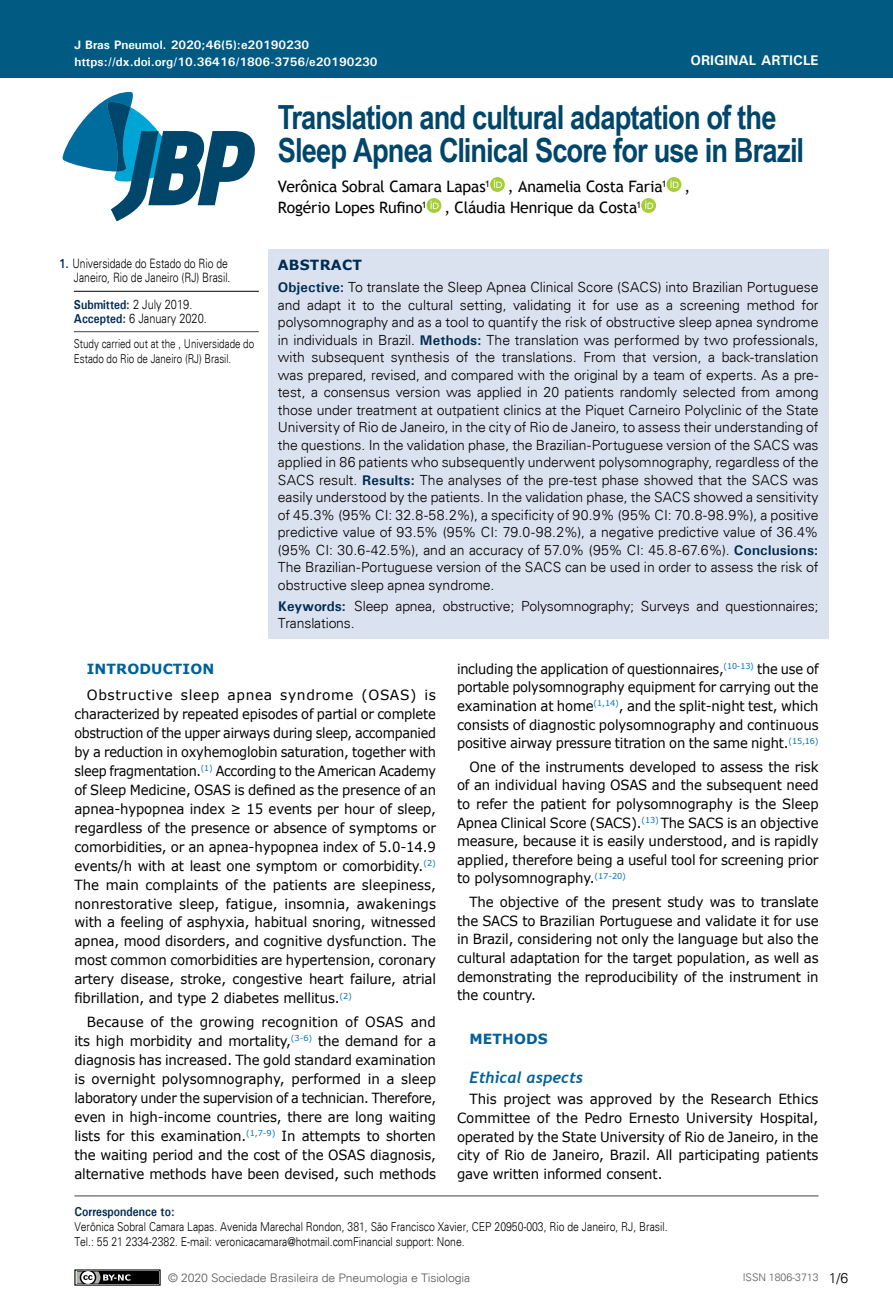
<style>
.page{position:relative;width:893px;height:1315px;background:#fff}
.page>*{position:absolute;margin:0;border:0;box-sizing:border-box;transform-origin:0 0}
.t1{font:700 33.25px/33.2px "Arial Narrow";letter-spacing:-.025em;color:#00466b}
.t2{font:15.75px/21px "Trebuchet MS";letter-spacing:-.01em;color:#000}
.t3{font:italic 700 15.75px "Trebuchet";color:#01609a}
.t4{font:300 14px/17.5px "Univers";letter-spacing:-.01em;color:#000;text-align:justify}
.t5{font:14px/18.9px "Verdana";letter-spacing:-.01em;color:#000;text-align:justify}
.t6{font:14px/18.9px "Verdana";letter-spacing:-.01em;color:#000;text-align:justify;scale:.96 1}
.t7{font:14px/18.6px "Verdana";letter-spacing:-.01em;color:#000;text-align:justify;scale:.95 1}
.t8{font:14px/18.6px "Verdana";letter-spacing:-.01em;color:#000;text-align:justify;scale:.93 1}
.t9{font:700 14px "Verdana";letter-spacing:.01em;color:#01609a}
.t10{font:700 14px "Univers";color:#fff}
.t11{font:700 14px "Verdana";letter-spacing:.015em;color:#002b51}
.t12{font:300 12.95px/14px "Univers";color:#000;text-align:right;scale:.8 1}
.t13{font:300 12.95px/14.9px "Univers";color:#000;scale:.85 1}
.t14{font:700 12.95px "Univers";color:#002b51;scale:.85 1}
.t15{font:300 12.25px/14.7px "Univers";color:#000;scale:.85 1}
.t16{font:700 12.25px "Univers";color:#fff}
.t17{font:300 12.25px/14.7px "Univers";color:#000;scale:.8 1}
.t18{font:300 11.72px "Univers";letter-spacing:-.01em;color:#58595b;scale:1.04 1}
.t19{font:300 10.5px "Univers";color:#58595b}
.s1{font-weight:700;color:#002b51}
</style>
<div class="page">
<div style="left:0;top:0;width:893px;height:78px;background:#005a82"></div>
<svg style="left:62px;top:91px;width:193px;height:130px"></svg>
<div style="left:75px;top:1270px;width:85px;height:15px;background:#000"></div>
<div style="left:74px;top:1269px;width:87px;height:16px;border:1px solid #000"></div>
<svg style="left:74px;top:1269px;width:56px;height:17px"></svg>
<div style="left:268px;top:249px;width:560px;height:389px;background:#dbe2ef"></div>
<svg style="left:490px;top:177px;width:15px;height:15px"></svg>
<div style="left:490px;top:177px;width:15px;height:15px;background:#a6ce39;border-radius:50%"></div>
<svg style="left:494px;top:180px;width:8px;height:8px"></svg>
<svg style="left:670px;top:177px;width:12px;height:15px"></svg>
<div style="left:666px;top:177px;width:15px;height:15px;background:#a6ce39;border-radius:50%"></div>
<svg style="left:670px;top:180px;width:9px;height:8px"></svg>
<svg style="left:427px;top:198px;width:15px;height:15px"></svg>
<div style="left:427px;top:198px;width:14px;height:15px;background:#a6ce39;border-radius:50%"></div>
<svg style="left:431px;top:201px;width:8px;height:8px"></svg>
<svg style="left:641px;top:198px;width:15px;height:15px"></svg>
<svg style="left:645px;top:201px;width:8px;height:8px"></svg>
<hr style="left:74px;top:1195px;width:745px;height:1px;background:#464547">
<hr style="left:74px;top:291px;width:185px;height:1px;background:#000">
<hr style="left:74px;top:331px;width:185px;height:1px;background:#464547">
<p class="t16" style="left:74px;top:37px;width:236px">J Bras Pneumol. 2020;46(5):e20190230</p>
<p class="t16" style="left:74px;top:54px;width:305px">https://dx.doi.org/10.36416/1806-3756/e20190230</p>
<p class="t10" style="left:690px;top:52px;width:130px">ORIGINAL ARTICLE</p>
<h1 class="t1" style="left:278px;top:99px;width:528px">Translation and cultural adaptation of the<br>Sleep Apnea Clinical Score for use in Brazil</h1>
<p class="t2" style="left:278px;top:176px;width:414px">Verônica Sobral Camara Lapas<sup>1</sup> , Anamelia Costa Faria<sup>1</sup> ,<br>Rogério Lopes Rufino<sup>1</sup> , Cláudia Henrique da Costa<sup>1</sup></p>
<p class="t12" style="left:59px;top:257px;width:216px"><span class="s1">1.</span> Universidade do Estado do Rio de<br>Janeiro, Rio de Janeiro (RJ) Brasil.</p>
<p class="t13" style="left:74px;top:296px;width:158px"><span class="s1">Submitted:</span> 2 July 2019.<br><span class="s1">Accepted:</span> 6 January 2020.</p>
<p class="t17" style="left:74px;top:336px;width:227px">Study carried out at the , Universidade do<br>Estado do Rio de Janeiro (RJ) Brasil.</p>
<p class="t11" style="left:278px;top:254px;width:86px">ABSTRACT</p>
<p class="t4" style="left:278px;top:278px;width:542px"><span class="s1">Objective:</span> To translate the Sleep Apnea Clinical Score (SACS) into Brazilian Portuguese and adapt it to the cultural setting, validating it for use as a screening method for polysomnography and as a tool to quantify the risk of obstructive sleep apnea syndrome in individuals in Brazil. <span class="s1">Methods:</span> The translation was performed by two professionals, with subsequent synthesis of the translations. From that version, a back-translation was prepared, revised, and compared with the original by a team of experts. As a pre&shy;test, a consensus version was applied in 20 patients randomly selected from among those under treatment at outpatient clinics at the Piquet Carneiro Polyclinic of the State University of Rio de Janeiro, in the city of Rio de Janeiro, to assess their understanding of the questions. In the validation phase, the Brazilian-Portuguese version of the SACS was applied in 86 patients who subsequently underwent polysomnography, regardless of the SACS result. <span class="s1">Results:</span> The analyses of the pre-test phase showed that the SACS was easily understood by the patients. In the validation phase, the SACS showed a sensitivity of 45.3% (95% CI: 32.8-58.2%), a specificity of 90.9% (95% CI: 70.8-98.9%), a positive predictive value of 93.5% (95% CI: 79.0-98.2%), a negative predictive value of 36.4% (95% CI: 30.6-42.5%), and an accuracy of 57.0% (95% CI: 45.8-67.6%). <span class="s1">Conclusions:<br></span>The Brazilian-Portuguese version of the SACS can be used in order to assess the risk of obstructive sleep apnea syndrome.</p>
<p class="t4" style="left:278px;top:598px;width:542px;line-height:16.8px"><span class="s1">Keywords:</span> Sleep apnea, obstructive; Polysomnography; Surveys and questionnaires;<br>Translations.</p>
<p class="t9" style="left:87px;top:658px;width:129px">INTRODUCTION</p>
<p class="t5" style="left:74px;top:686px;width:363px;text-indent:12px">Obstructive sleep apnea syndrome (OSAS) is characterized by repeated episodes of partial or complete obstruction of the upper airways during sleep, accompanied by a reduction in oxyhemoglobin saturation, together with sleep fragmentation.<sup>(1)</sup> According to the American Academy of Sleep Medicine, OSAS is defined as the presence of an apnea-hypopnea index ≥ 15 events per hour of sleep, regardless of the presence or absence of symptoms or comorbidities, or an apnea-hypopnea index of 5.0-14.9 events/h with at least one symptom or comorbidity.<sup>(2)<br></sup>The main complaints of the patients are sleepiness, nonrestorative sleep, fatigue, insomnia, awakenings with a feeling of asphyxia, habitual snoring, witnessed apnea, mood disorders, and cognitive dysfunction. The most common comorbidities are hypertension, coronary artery disease, stroke, congestive heart failure, atrial fibrillation, and type 2 diabetes mellitus.<sup>(2)</sup></p>
<p class="t6" style="left:74px;top:1012px;width:378px;text-indent:12px">Because of the growing recognition of OSAS and its high morbidity and mortality,<sup>(3-6)</sup> the demand for a diagnosis has increased. The gold standard examination is overnight polysomnography, performed in a sleep laboratory under the supervision of a technician. Therefore, even in high-income countries, there are long waiting lists for this examination.<sup>(1,7-9)</sup> In attempts to shorten the waiting period and the cost of the OSAS diagnosis, alternative methods have been devised, such methods</p>
<p class="t8" style="left:457px;top:659px;width:390px">including the application of questionnaires,<sup>(10-13)</sup> the use of portable polysomnography equipment for carrying out the examination at home<sup>(1,14)</sup>, and the split-night test, which consists of diagnostic polysomnography and continuous positive airway pressure titration on the same night.<sup>(15,16)</sup></p>
<p class="t7" style="left:457px;top:757px;width:382px;text-indent:12px">One of the instruments developed to assess the risk of an individual having OSAS and the subsequent need to refer the patient for polysomnography is the Sleep Apnea Clinical Score (SACS).<sup>(13)</sup> The SACS is an objective measure, because it is easily understood, and is rapidly applied, therefore being a useful tool for screening prior to polysomnography.<sup>(17-20)</sup></p>
<p class="t7" style="left:457px;top:893px;width:382px;text-indent:12px">The objective of the present study was to translate the SACS to Brazilian Portuguese and validate it for use in Brazil, considering not only the language but also the cultural adaptation for the target population, as well as demonstrating the reproducibility of the instrument in the country.</p>
<p class="t9" style="left:469px;top:1029px;width:80px">METHODS</p>
<p class="t3" style="left:469px;top:1068px;width:115px">Ethical aspects</p>
<p class="t6" style="left:457px;top:1090px;width:378px;text-indent:12px">This project was approved by the Research Ethics Committee of the Pedro Ernesto University Hospital, operated by the State University of Rio de Janeiro, in the city of Rio de Janeiro, Brazil. All participating patients gave written informed consent.</p>
<p class="t14" style="left:74px;top:1203px;width:119px">Correspondence to:</p>
<p class="t15" style="left:74px;top:1219px;width:699px">Verônica Sobral Camara Lapas. Avenida Marechal Rondon, 381, São Francisco Xavier, CEP 20950-003, Rio de Janeiro, RJ, Brasil.<br>Tel.: 55 21 2334-2382. E-mail: veronicacamara@hotmail.comFinancial support: None.</p>
<p class="t18" style="left:168px;top:1270px;width:292px">© 2020 Sociedade Brasileira de Pneumologia e Tisiologia</p>
<p class="t19" style="left:743px;top:1271px;width:77px">ISSN 1806-3713</p>
<p class="t4" style="left:829px;top:1269px;width:21px">1/6</p>
</div>
